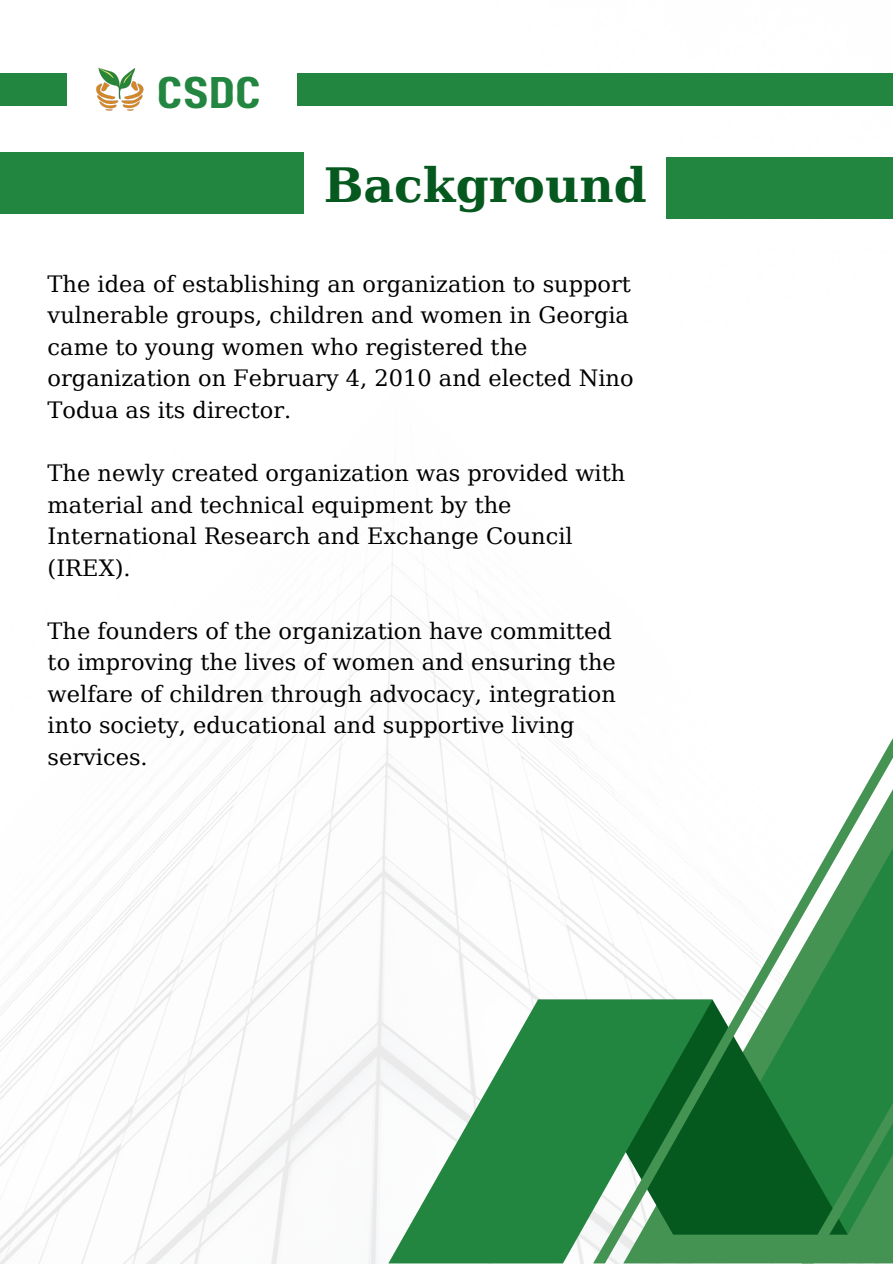
<style>
.page{position:relative;width:893px;height:1264px;background:#fff}
.page>*{position:absolute;margin:0;border:0;box-sizing:border-box;transform-origin:0 0}
.t1{font:700 47.25px "DejaVu Serif";color:#05591e}
.t2{font:44.25px "Paalalabas Display Wide BETA";color:#228640}
.t3{font:22.5px/31.5px "DejaVu Serif";color:#000}
</style>
<div class="page">
<img style="left:0;top:105px;width:892px;height:1158px">
<svg style="left:388px;top:999px;width:205px;height:264px;fill:#228640"></svg>
<svg style="left:593px;top:734px;width:299px;height:529px"></svg>
<div style="left:297px;top:73px;width:595px;height:32px;background:#228640"></div>
<div style="left:0;top:73px;width:67px;height:32px;background:#228640"></div>
<img style="left:93px;top:67px;width:54px;height:45px">
<div style="left:0;top:153px;width:304px;height:61px;background:#228640"></div>
<div style="left:666px;top:157px;width:226px;height:61px;background:#228640"></div>
<p class="t2" style="left:157px;top:74px;width:106px">CSDC</p>
<p class="t1" style="left:323px;top:157px;width:324px">Background</p>
<p class="t3" style="left:48px;top:268px;width:587px">The idea of establishing an organization to support vulnerable groups, children and women in Georgia came to young women who registered the organization on February 4, 2010 and elected Nino Todua as its director.</p>
<p class="t3" style="left:48px;top:457px;width:579px">The newly created organization was provided with material and technical equipment by the International Research and Exchange Council (IREX).</p>
<h1 class="t3" style="left:48px;top:615px;width:569px">The founders of the organization have committed to improving the lives of women and ensuring the welfare of children through advocacy, integration into society, educational and supportive living services.</h1>
</div>
